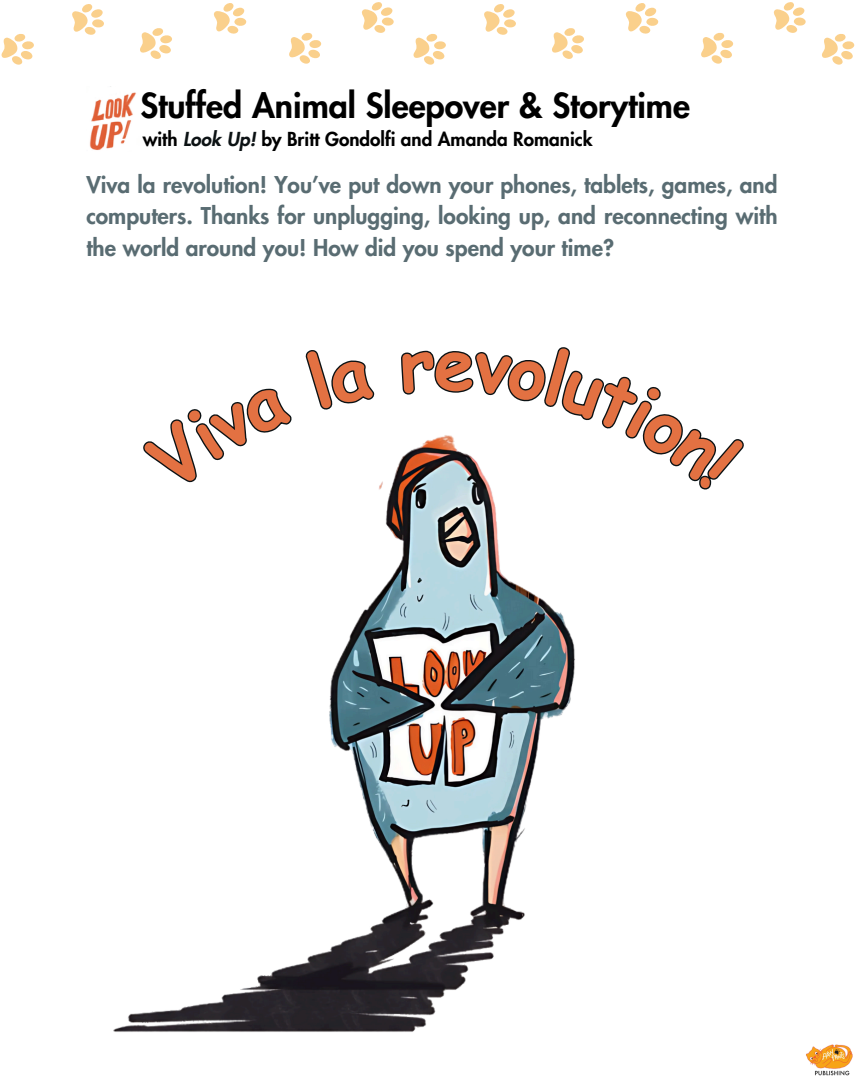
<style>
.page{position:relative;width:864px;height:1080px;background:#fff}
.page>*{position:absolute;margin:0;border:0;box-sizing:border-box;transform-origin:0 0}
.t1{font:800 33.9px "Futura LT Pro";color:#000}
.t2{font:800 22.65px/31.5px "Futura LT Pro";color:#596c72;text-align:justify}
.t3{font:800 18.9px "Futura LT Pro";color:#000}
.s1{font-style:italic;color:#0c1214}
</style>
<div class="page">
<svg style="left:289px;top:32px;width:33px;height:32px"></svg>
<svg style="left:72px;top:4px;width:32px;height:31px"></svg>
<svg style="left:1px;top:34px;width:33px;height:31px"></svg>
<svg style="left:214px;top:3px;width:33px;height:31px"></svg>
<svg style="left:140px;top:28px;width:32px;height:31px"></svg>
<svg style="left:362px;top:2px;width:32px;height:31px"></svg>
<svg style="left:701px;top:32px;width:33px;height:32px"></svg>
<svg style="left:484px;top:4px;width:32px;height:31px"></svg>
<svg style="left:413px;top:34px;width:33px;height:31px"></svg>
<svg style="left:625px;top:3px;width:34px;height:31px"></svg>
<svg style="left:552px;top:28px;width:32px;height:31px"></svg>
<svg style="left:773px;top:2px;width:33px;height:31px"></svg>
<svg style="left:822px;top:34px;width:33px;height:31px"></svg>
<img style="left:806px;top:1044px;width:47px;height:32px">
<img style="left:113px;top:463px;width:462px;height:569px">
<img style="left:89px;top:86px;width:47px;height:64px">
<svg style="left:138px;top:388px;width:158px;height:108px"></svg>
<svg style="left:305px;top:350px;width:70px;height:60px"></svg>
<svg style="left:399px;top:347px;width:345px;height:185px"></svg>
<h1 class="t1" style="left:140px;top:90px;width:551px">Stuffed Animal Sleepover &amp; Storytime</h1>
<p class="t3" style="left:143px;top:131px;width:451px">with <span class="s1">Look Up!</span> by Britt Gondolfi and Amanda Romanick</p>
<p class="t2" style="left:86px;top:170px;width:693px">Viva la revolution! You’ve put down your phones, tablets, games, and computers. Thanks for unplugging, looking up, and reconnecting with the world around you! How did you spend your time?</p>
</div>
